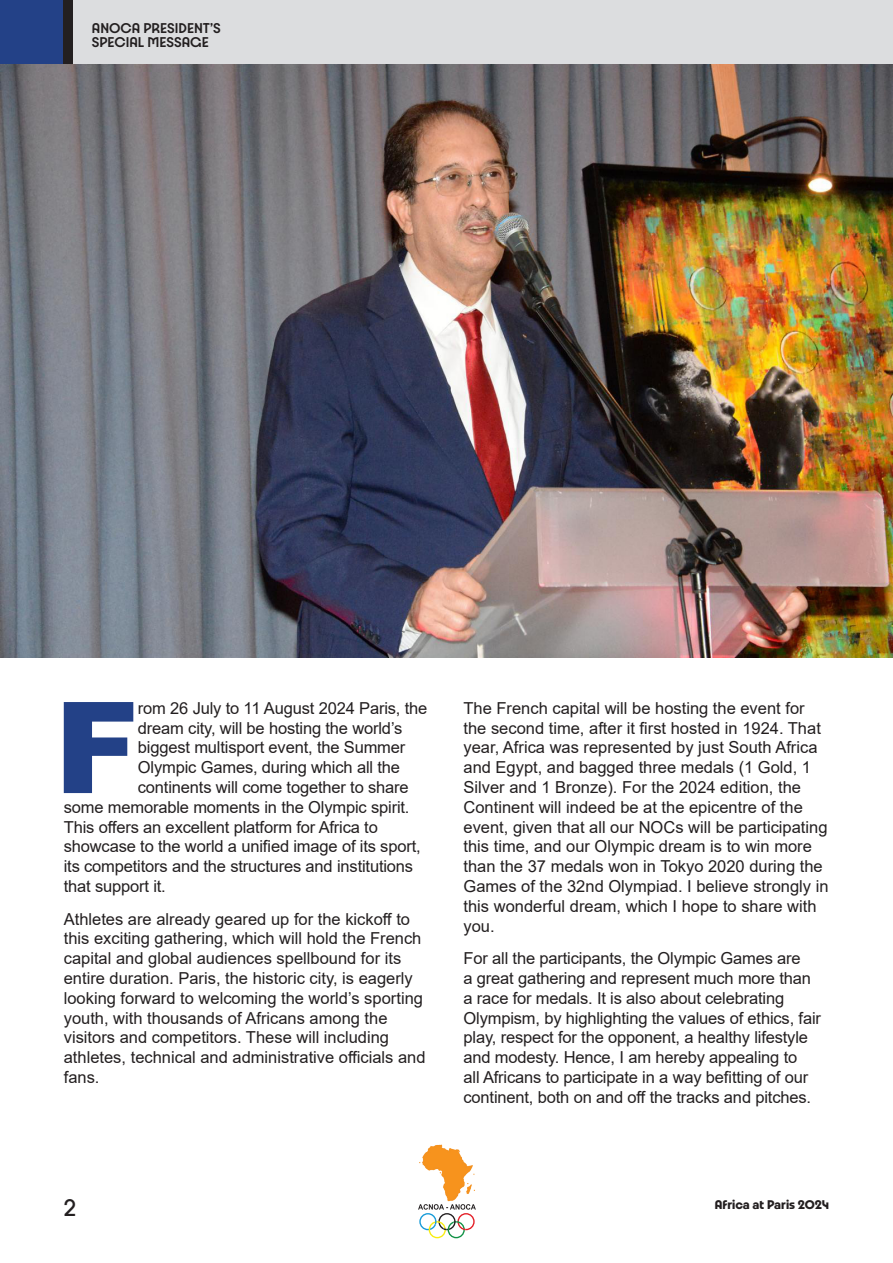
<style>
.page{position:relative;width:893px;height:1263px;background:#fff}
.page>*{position:absolute;margin:0;border:0;box-sizing:border-box;transform-origin:0 0}
.t1{font:900 127.2px "Arial";color:#234187}
.t2{font:500 22.5px "ITC Avant Garde Std";color:#231f20}
.t3{font:16.5px/19.8px "Arial";color:#231f20}
.t4{font:15.15px/14px "Paris 2024 Variable Regular";color:#231f20}
.t5{font:13.5px "Paris 2024 Variable Regular";color:#231f20}
</style>
<div class="page">
<img style="left:419px;top:1144px;width:56px;height:57px">
<svg style="left:418px;top:1204px;width:58px;height:35px"></svg>
<img style="left:0;top:64px;width:893px;height:594px">
<div style="left:0;top:0;width:64px;height:64px;background:#234187"></div>
<div style="left:64px;top:0;width:10px;height:64px;background:#231f20"></div>
<div style="left:74px;top:0;width:819px;height:64px;background:#dcdddf"></div>
<p class="t4" style="left:92px;top:20px;width:131px">ANOCA PRESIDENT’S<br>SPECIAL MESSAGE</p>
<p class="t1" style="left:54px;top:655px;width:86px">F</p>
<p class="t3" style="left:138px;top:698px;width:291px">rom 26 July to 11 August 2024 Paris, the</p>
<p class="t3" style="left:138px;top:718px;width:266px">dream city, will be hosting the world’s</p>
<p class="t3" style="left:138px;top:738px;width:269px">biggest multisport event, the Summer</p>
<p class="t3" style="left:138px;top:757px;width:264px">Olympic Games, during which all the</p>
<p class="t3" style="left:138px;top:777px;width:272px">continents will come together to share</p>
<p class="t3" style="left:64px;top:797px;width:347px">some memorable moments in the Olympic spirit.</p>
<p class="t3" style="left:64px;top:817px;width:316px">This offers an excellent platform for Africa to</p>
<p class="t3" style="left:64px;top:837px;width:358px">showcase to the world a unified image of its sport,</p>
<p class="t3" style="left:64px;top:856px;width:351px">its competitors and the structures and institutions</p>
<p class="t3" style="left:64px;top:876px;width:104px">that support it.</p>
<p class="t3" style="left:64px;top:909px;width:363px">Athletes are already geared up for the kickoff to this exciting gathering, which will hold the French capital and global audiences spellbound for its entire duration. Paris, the historic city, is eagerly looking forward to welcoming the world’s sporting youth, with thousands of Africans among the visitors and competitors. These will including athletes, technical and administrative officials and fans.</p>
<p class="t3" style="left:463px;top:698px;width:366px">The French capital will be hosting the event for the second time, after it first hosted in 1924. That year, Africa was represented by just South Africa and Egypt, and bagged three medals (1 Gold, 1<br>Silver and 1 Bronze). For the 2024 edition, the Continent will indeed be at the epicentre of the event, given that all our NOCs will be participating this time, and our Olympic dream is to win more than the 37 medals won in Tokyo 2020 during the Games of the 32nd Olympiad. I believe strongly in this wonderful dream, which I hope to share with you.</p>
<p class="t3" style="left:463px;top:948px;width:359px">For all the participants, the Olympic Games are<br>a great gathering and represent much more than a race for medals. It is also about celebrating Olympism, by highlighting the values of ethics, fair play, respect for the opponent, a healthy lifestyle and modesty. Hence, I am hereby appealing to<br>all Africans to participate in a way befitting of our continent, both on and off the tracks and pitches.</p>
<h2 class="t2" style="left:64px;top:1193px;width:14px">2</h2>
<p class="t5" style="left:715px;top:1197px;width:116px">Africa at Paris 2024</p>
</div>
